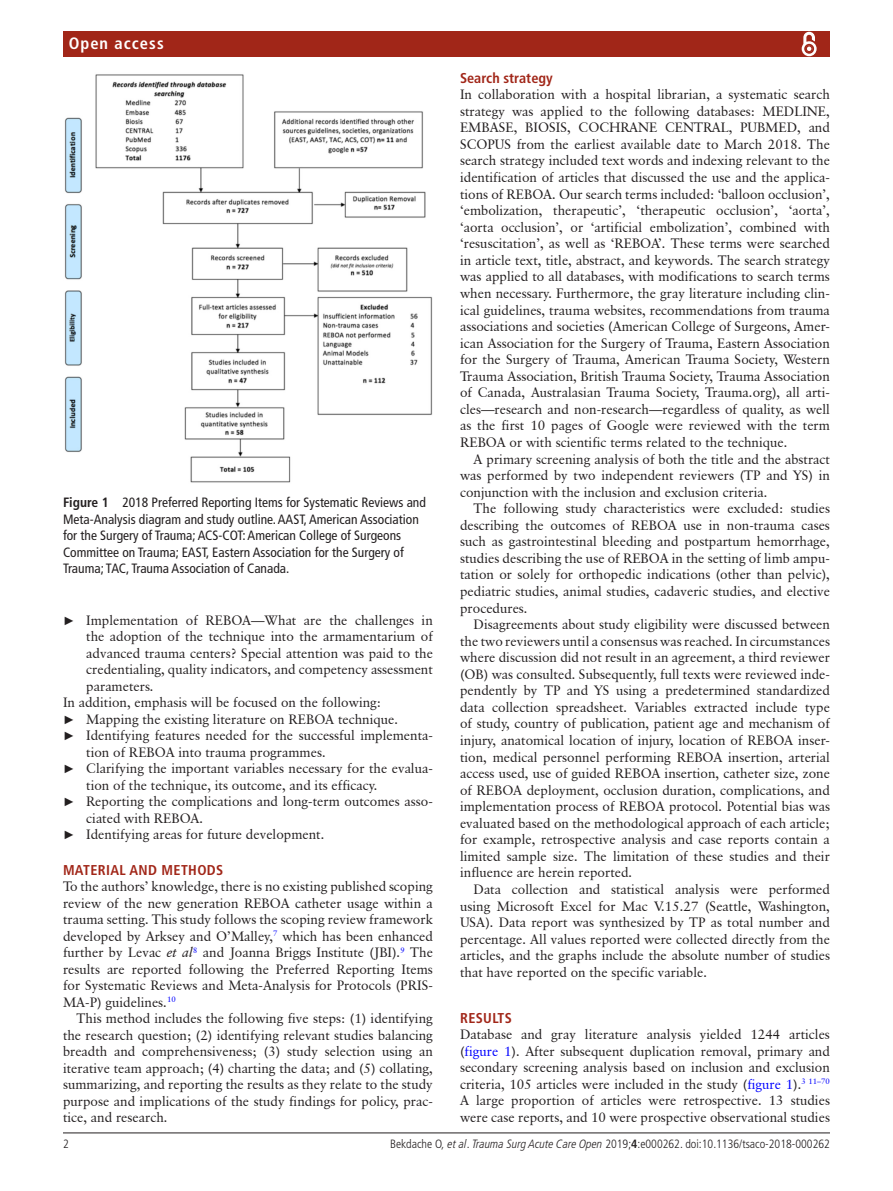
<style>
.page{position:relative;width:893px;height:1191px;background:#fff}
.page>*{position:absolute;margin:0;border:0;box-sizing:border-box;transform-origin:0 0}
.t1{font:700 condensed 16.5px "Frutiger LT Std";letter-spacing:.065em;color:#fff}
.t2{font:700 condensed 14.25px "Frutiger LT Pro";letter-spacing:.025em;color:#a12618}
.t3{font:700 condensed 14.25px "Frutiger LT Pro";color:#a12618}
.t4{font:13.5px/16.5px "Classical Garamond BT";color:#231f20;text-align:justify}
.t5{font:condensed 13.5px/16.5px "Frutiger LT Pro";color:#231f20}
.t6{font:300 condensed 12px "Frutiger LT Pro";color:#231f20}
.s1{font-weight:700}
.s2{font-family:"Arial";font-size:12px}
.s3{font-style:italic}
.s4{color:#00f}
</style>
<div class="page">
<hr style="left:63px;top:1132px;width:767px;height:1px;background:#231f20">
<div style="left:63px;top:31px;width:767px;height:25px;background:#a12618"></div>
<svg style="left:801px;top:31px;width:19px;height:26px"></svg>
<div style="left:806px;top:45px;width:7px;height:7px;border:1px solid #a12618;border-radius:50%"></div>
<img style="left:64px;top:74px;width:369px;height:409px">
<p class="t1" style="left:69px;top:34px;width:97px">Open access</p>
<p class="t5" style="left:63px;top:494px;width:364px"><span class="s1">FIGURE 1</span> 2018 Preferred Reporting Items for Systematic Reviews and Meta-Analysis diagram and study outline. AAST, American Association for the Surgery of Trauma; ACS-COT: American College of Surgeons Committee on Trauma; EAST, Eastern Association for the Surgery of Trauma; TAC, Trauma Association of Canada.</p>
<p class="t4" style="left:63px;top:611px;width:371px"><span class="s2">►</span> Implementation of REBOA—What are the challenges in</p>
<p class="t4" style="left:86px;top:628px;width:348px">the adoption of the technique into the armamentarium of</p>
<p class="t4" style="left:86px;top:644px;width:348px">advanced trauma centers? Special attention was paid to the</p>
<p class="t4" style="left:86px;top:661px;width:348px">credentialing, quality indicators, and competency assessment</p>
<p class="t4" style="left:86px;top:677px;width:69px">parameters.</p>
<p class="t4" style="left:63px;top:694px;width:320px">In addition, emphasis will be focused on the following:</p>
<p class="t4" style="left:63px;top:710px;width:337px"><span class="s2">►</span> Mapping the existing literature on REBOA technique.</p>
<p class="t4" style="left:63px;top:727px;width:371px"><span class="s2">►</span> Identifying features needed for the successful implementa-</p>
<p class="t4" style="left:86px;top:743px;width:241px">tion of REBOA into trauma programmes.</p>
<p class="t4" style="left:63px;top:760px;width:371px"><span class="s2">►</span> Clarifying the important variables necessary for the evalua-</p>
<p class="t4" style="left:86px;top:776px;width:293px">tion of the technique, its outcome, and its efficacy.</p>
<p class="t4" style="left:63px;top:793px;width:371px"><span class="s2">►</span> Reporting the complications and long-term outcomes asso-</p>
<p class="t4" style="left:86px;top:809px;width:119px">ciated with REBOA.</p>
<p class="t4" style="left:63px;top:826px;width:263px"><span class="s2">►</span> Identifying areas for future development.</p>
<p class="t2" style="left:63px;top:861px;width:162px">MATERIAL AND METHODS</p>
<p class="t4" style="left:63px;top:878px;width:371px">To the authors’ knowledge, there is no existing published scoping review of the new generation REBOA catheter usage within a trauma setting. This study follows the scoping review framework developed by Arksey and O’Malley,<sup>7</sup> which has been enhanced further by Levac <span class="s3">et al</span><sup>8</sup> and Joanna Briggs Institute (JBI).<sup>9</sup> The results are reported following the Preferred Reporting Items for Systematic Reviews and Meta-Analysis for Protocols (PRIS-MA-P) guidelines.<sup>10</sup></p>
<p class="t4" style="left:63px;top:1010px;width:371px;text-indent:14px">This method includes the following five steps: (1) identifying the research question; (2) identifying relevant studies balancing breadth and comprehensiveness; (3) study selection using an iterative team approach; (4) charting the data; and (5) collating, summarizing, and reporting the results as they relate to the study purpose and implications of the study findings for policy, prac&shy;tice, and research.</p>
<p class="t3" style="left:460px;top:69px;width:94px">SEARCH STRATEGY</p>
<p class="t4" style="left:460px;top:86px;width:371px">In collaboration with a hospital librarian, a systematic search strategy was applied to the following databases: MEDLINE, EMBASE, BIOSIS, COCHRANE CENTRAL, PUBMED, and SCOPUS from the earliest available date to March 2018. The search strategy included text words and indexing relevant to the identification of articles that discussed the use and the applica&shy;tions of REBOA. Our search terms included: ‘balloon occlusion’, ‘embolization, therapeutic’, ‘therapeutic occlusion’, ‘aorta’, ‘aorta occlusion’, or ‘artificial embolization’, combined with ‘resuscitation’, as well as ‘REBOA’. These terms were searched in article text, title, abstract, and keywords. The search strategy was applied to all databases, with modifications to search terms when necessary. Furthermore, the gray literature including clin&shy;ical guidelines, trauma websites, recommendations from trauma associations and societies (American College of Surgeons, Amer&shy;ican Association for the Surgery of Trauma, Eastern Association for the Surgery of Trauma, American Trauma Society, Western Trauma Association, British Trauma Society, Trauma Association of Canada, Australasian Trauma Society, Trauma.org), all arti&shy;cles—research and non-research—regardless of quality, as well as the first 10 pages of Google were reviewed with the term REBOA or with scientific terms related to the technique.</p>
<p class="t4" style="left:460px;top:450px;width:371px;text-indent:14px">A primary screening analysis of both the title and the abstract was performed by two independent reviewers (TP and YS) in conjunction with the inclusion and exclusion criteria.</p>
<p class="t4" style="left:460px;top:500px;width:371px;text-indent:14px">The following study characteristics were excluded: studies describing the outcomes of REBOA use in non-trauma cases such as gastrointestinal bleeding and postpartum hemorrhage, studies describing the use of REBOA in the setting of limb ampu&shy;tation or solely for orthopedic indications (other than pelvic), pediatric studies, animal studies, cadaveric studies, and elective procedures.</p>
<p class="t4" style="left:460px;top:616px;width:371px;text-indent:14px">Disagreements about study eligibility were discussed between the two reviewers until a consensus was reached. In circumstances where discussion did not result in an agreement, a third reviewer (OB) was consulted. Subsequently, full texts were reviewed inde&shy;pendently by TP and YS using a predetermined standardized data collection spreadsheet. Variables extracted include type of study, country of publication, patient age and mechanism of injury, anatomical location of injury, location of REBOA inser&shy;tion, medical personnel performing REBOA insertion, arterial access used, use of guided REBOA insertion, catheter size, zone of REBOA deployment, occlusion duration, complications, and implementation process of REBOA protocol. Potential bias was evaluated based on the methodological approach of each article; for example, retrospective analysis and case reports contain a limited sample size. The limitation of these studies and their influence are herein reported.</p>
<p class="t4" style="left:460px;top:881px;width:371px;text-indent:14px">Data collection and statistical analysis were performed using Microsoft Excel for Mac V.15.27 (Seattle, Washington, USA). Data report was synthesized by TP as total number and percentage. All values reported were collected directly from the articles, and the graphs include the absolute number of studies that have reported on the specific variable.</p>
<p class="t2" style="left:460px;top:1009px;width:53px">RESULTS</p>
<p class="t4" style="left:460px;top:1026px;width:371px">Database and gray literature analysis yielded 1244 articles (<span class="s4">figure 1</span>). After subsequent duplication removal, primary and secondary screening analysis based on inclusion and exclusion criteria, 105 articles were included in the study (<span class="s4">figure 1</span>).<sup>3</sup> <sup>11–70<br></sup>A large proportion of articles were retrospective. 13 studies were case reports, and 10 were prospective observational studies</p>
<p class="t6" style="left:63px;top:1136px;width:7px">2</p>
<p class="t6" style="left:390px;top:1136px;width:441px">Bekdache O<span class="s3">, et al</span>. <span class="s3">Trauma Surg Acute Care Open</span> 2019;<span class="s1">4</span>:e000262. doi:10.1136/tsaco-2018-000262</p>
</div>
